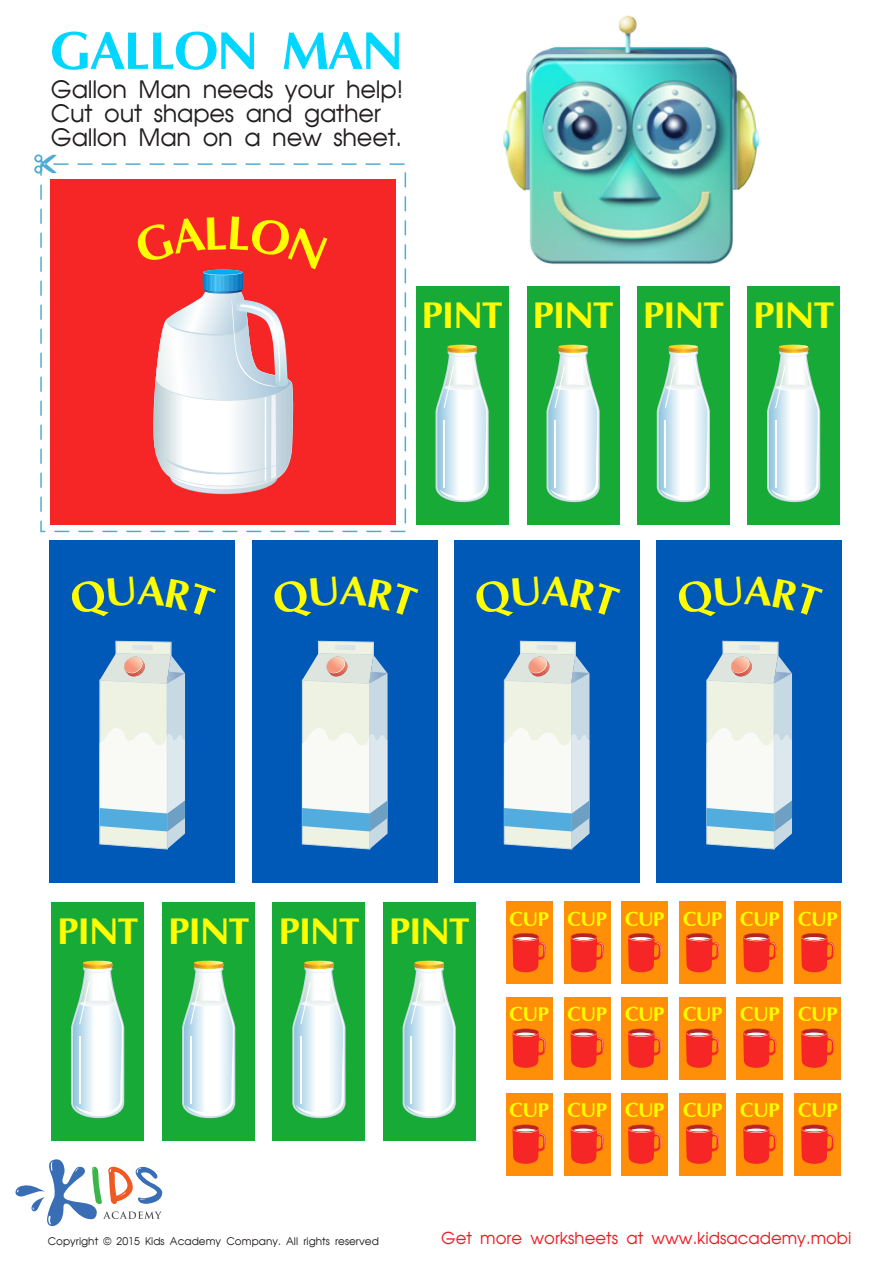
<style>
.page{position:relative;width:893px;height:1263px;background:#fff}
.page>*{position:absolute;margin:0;border:0;box-sizing:border-box;transform-origin:0 0}
.t1{font:700 53.4px "AG Optima Cyr";letter-spacing:-.03em;color:#00d6ff}
.t2{font:700 37.95px "AG Optima Cyr";letter-spacing:-.03em;color:#fffd00}
.t3{font:24px/24px "AG Avant Garde Cyr";letter-spacing:-.01em;color:#231f20}
.t4{font:700 20.4px "AG Optima Cyr";letter-spacing:-.03em;color:#fffd00}
.t5{font:16.5px "AG Avant Garde Cyr";color:#ec1c24}
.t6{font:10.5px "AG Avant Garde Cyr";color:#231f20}
</style>
<div class="page">
<svg style="left:15px;top:1159px;width:147px;height:68px"></svg>
<div style="left:50px;top:179px;width:346px;height:345px;background:#f72626"></div>
<div style="left:50px;top:540px;width:185px;height:342px;background:#0059b6"></div>
<svg style="left:99px;top:640px;width:86px;height:210px;background:#cbdce2"></svg>
<div style="left:252px;top:540px;width:185px;height:342px;background:#0059b6"></div>
<svg style="left:301px;top:640px;width:87px;height:210px;background:#c9dbe1"></svg>
<div style="left:454px;top:540px;width:185px;height:342px;background:#0059b6"></div>
<svg style="left:503px;top:640px;width:86px;height:210px;background:#c9dbe1"></svg>
<div style="left:656px;top:540px;width:186px;height:342px;background:#0059b6"></div>
<svg style="left:706px;top:640px;width:86px;height:210px;background:#cbdce2"></svg>
<div style="left:416px;top:286px;width:92px;height:238px;background:#18aa37"></div>
<svg style="left:435px;top:345px;width:54px;height:158px"></svg>
<div style="left:527px;top:286px;width:92px;height:238px;background:#18aa37"></div>
<svg style="left:546px;top:345px;width:54px;height:158px"></svg>
<div style="left:637px;top:286px;width:92px;height:238px;background:#18aa37"></div>
<svg style="left:657px;top:345px;width:53px;height:158px;background:#c4e3d3"></svg>
<div style="left:747px;top:286px;width:93px;height:238px;background:#18aa37"></div>
<svg style="left:767px;top:345px;width:53px;height:158px;background:#c4e3d3"></svg>
<div style="left:51px;top:902px;width:93px;height:238px;background:#18aa37"></div>
<svg style="left:71px;top:961px;width:53px;height:158px;background:#c4e3d2"></svg>
<div style="left:162px;top:902px;width:93px;height:238px;background:#18aa37"></div>
<svg style="left:182px;top:961px;width:53px;height:158px;background:#c4e3d2"></svg>
<div style="left:273px;top:902px;width:92px;height:238px;background:#18aa37"></div>
<svg style="left:292px;top:961px;width:53px;height:158px;background:#c3e3d2"></svg>
<div style="left:383px;top:902px;width:92px;height:238px;background:#18aa37"></div>
<svg style="left:403px;top:961px;width:53px;height:158px;background:#c3e3d2"></svg>
<div style="left:506px;top:902px;width:46px;height:82px;background:#ff8f09"></div>
<svg style="left:512px;top:933px;width:34px;height:40px"></svg>
<div style="left:564px;top:902px;width:46px;height:82px;background:#ff8f09"></div>
<svg style="left:570px;top:933px;width:34px;height:40px"></svg>
<div style="left:621px;top:902px;width:47px;height:82px;background:#ff8f09"></div>
<svg style="left:628px;top:933px;width:33px;height:40px"></svg>
<div style="left:679px;top:902px;width:47px;height:82px;background:#ff8f09"></div>
<svg style="left:686px;top:933px;width:33px;height:40px"></svg>
<div style="left:737px;top:902px;width:46px;height:82px;background:#ff8f09"></div>
<svg style="left:743px;top:933px;width:33px;height:40px"></svg>
<div style="left:795px;top:902px;width:46px;height:82px;background:#ff8f09"></div>
<svg style="left:801px;top:933px;width:33px;height:40px"></svg>
<div style="left:737px;top:997px;width:46px;height:83px;background:#ff8f09"></div>
<svg style="left:743px;top:1028px;width:33px;height:40px"></svg>
<div style="left:795px;top:997px;width:46px;height:83px;background:#ff8f09"></div>
<svg style="left:801px;top:1028px;width:33px;height:40px"></svg>
<div style="left:506px;top:997px;width:46px;height:83px;background:#ff8f09"></div>
<svg style="left:512px;top:1028px;width:34px;height:40px"></svg>
<div style="left:564px;top:997px;width:46px;height:83px;background:#ff8f09"></div>
<svg style="left:570px;top:1028px;width:34px;height:40px"></svg>
<div style="left:621px;top:997px;width:47px;height:83px;background:#ff8f09"></div>
<svg style="left:628px;top:1028px;width:33px;height:40px"></svg>
<div style="left:679px;top:997px;width:47px;height:83px;background:#ff8f09"></div>
<svg style="left:686px;top:1028px;width:33px;height:40px"></svg>
<div style="left:737px;top:1093px;width:46px;height:83px;background:#ff8f09"></div>
<svg style="left:743px;top:1124px;width:33px;height:40px"></svg>
<div style="left:795px;top:1093px;width:46px;height:83px;background:#ff8f09"></div>
<svg style="left:801px;top:1124px;width:33px;height:40px"></svg>
<div style="left:506px;top:1093px;width:46px;height:83px;background:#ff8f09"></div>
<svg style="left:512px;top:1124px;width:34px;height:40px"></svg>
<div style="left:564px;top:1093px;width:46px;height:83px;background:#ff8f09"></div>
<svg style="left:570px;top:1124px;width:34px;height:40px"></svg>
<div style="left:621px;top:1093px;width:47px;height:83px;background:#ff8f09"></div>
<svg style="left:628px;top:1124px;width:33px;height:40px"></svg>
<div style="left:679px;top:1093px;width:47px;height:83px;background:#ff8f09"></div>
<svg style="left:686px;top:1124px;width:33px;height:40px"></svg>
<img style="left:503px;top:15px;width:257px;height:249px">
<div style="left:40px;top:163px;width:366px;height:369px;border:2px dashed #4facd5"></div>
<svg style="left:34px;top:154px;width:23px;height:20px"></svg>
<svg style="left:153px;top:269px;width:141px;height:226px"></svg>
<h1 class="t1" style="left:50px;top:22px;width:355px">GALLON MAN</h1>
<p class="t3" style="left:51px;top:77px;width:354px">Gallon Man needs your help!<br>Cut out shapes and gather<br>Gallon Man on a new sheet.</p>
<h2 class="t2" style="left:422px;top:295px;width:414px">PINT PINT PINT PINT</h2>
<h2 class="t2" style="left:58px;top:911px;width:414px">PINT PINT PINT PINT</h2>
<p class="t4" style="left:510px;top:908px;width:330px">CUP CUP CUP CUP CUP CUP</p>
<p class="t4" style="left:510px;top:1003px;width:330px">CUP CUP CUP CUP CUP CUP</p>
<p class="t4" style="left:510px;top:1099px;width:330px">CUP CUP CUP CUP CUP CUP</p>
<p class="t6" style="left:48px;top:1235px;width:333px">Copyright © 2015 Kids Academy Company. All rights reserved</p>
<p class="t5" style="left:441px;top:1228px;width:412px">Get more worksheets at www.kidsacademy.mobi</p>
</div>
